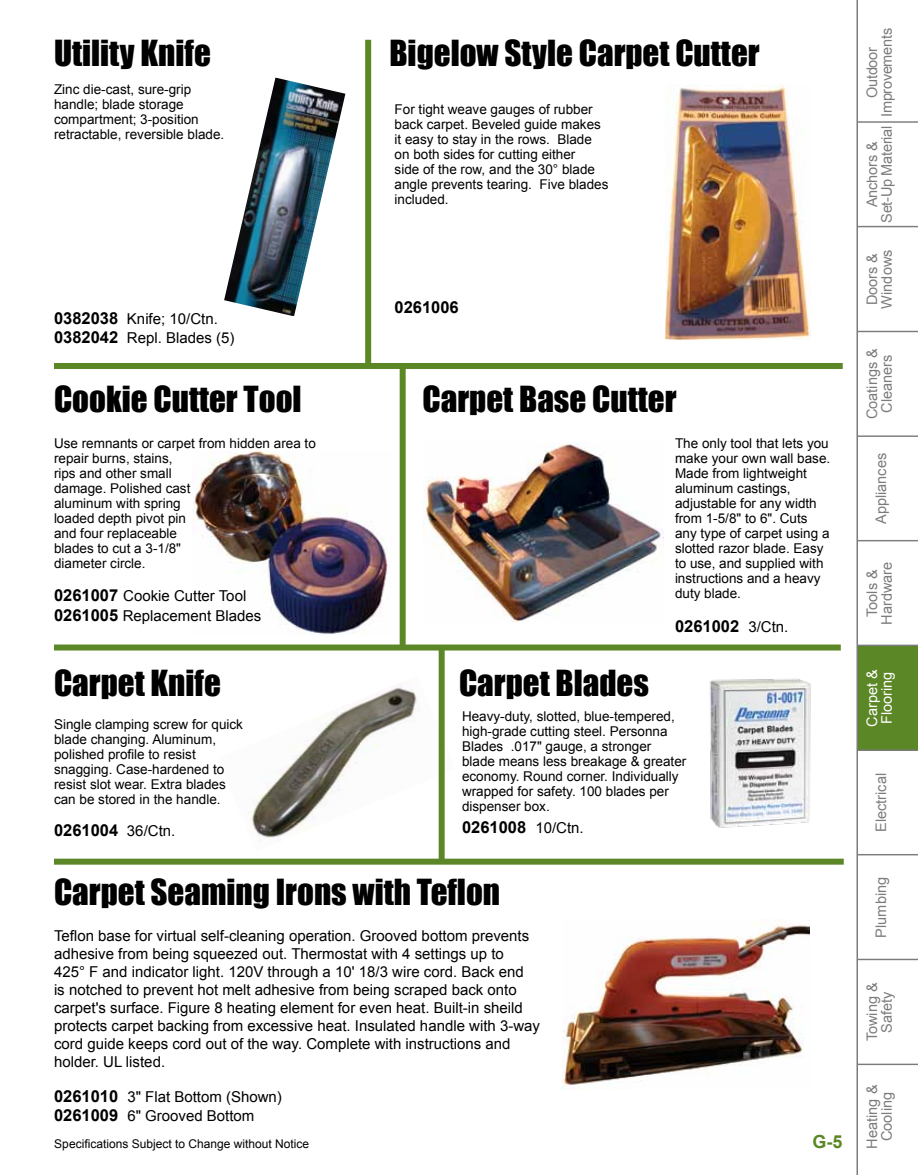
<style>
.page{position:relative;width:918px;height:1175px;background:#fff}
.page>*{position:absolute;margin:0;border:0;box-sizing:border-box;transform-origin:0 0}
.Headline{font:33px "Impact";color:#000}
.t1{font:700 18px "Arial";color:#5c8727}
.Body_Text_Number{font:700 16.5px "Arial";color:#000}
.Body_text{font:15px/18px "Arial";color:#000}
.Body_Text_Number-2{font:15px "Arial";color:#000}
.t2{font:14.55px/14.5px "Arial";color:#7b7c7f;text-align:center}
.t3{font:14.55px/14.5px "Arial";letter-spacing:-.02em;color:#7b7c7f;text-align:center}
.t4{font:14.55px/14.5px "Arial";color:#fff}
.Body_text-2{font:13.5px/15px "Arial";color:#000}
.t5{font:12px "Arial";color:#000}
.s1{font-weight:700;font-size:16.5px}
.s2{font-weight:400;font-size:15px}
</style>
<div class="page">
<div style="left:857px;top:645px;width:61px;height:105px;background:#5c8727"></div>
<hr style="left:857px;top:121px;width:61px;height:2px;background:#7b7c7f">
<hr style="left:857px;top:226px;width:61px;height:1px;background:#7b7c7f">
<hr style="left:857px;top:331px;width:61px;height:1px;background:#7b7c7f">
<hr style="left:857px;top:435px;width:61px;height:2px;background:#7b7c7f">
<hr style="left:857px;top:540px;width:61px;height:1px;background:#7b7c7f">
<hr style="left:857px;top:644px;width:61px;height:2px;background:#7b7c7f">
<hr style="left:857px;top:749px;width:61px;height:2px;background:#7b7c7f">
<hr style="left:857px;top:854px;width:61px;height:1px;background:#7b7c7f">
<hr style="left:857px;top:958px;width:61px;height:2px;background:#7b7c7f">
<hr style="left:857px;top:1063px;width:61px;height:2px;background:#7b7c7f">
<hr style="left:856px;top:0;width:2px;height:1174px;background:#7b7c7f">
<img style="left:424px;top:442px;width:240px;height:179px">
<img style="left:248px;top:675px;width:191px;height:176px">
<img style="left:562px;top:919px;width:248px;height:170px">
<img style="left:193px;top:452px;width:195px;height:182px">
<div style="left:54px;top:858px;width:790px;height:6px;background:#5c8727"></div>
<div style="left:365px;top:40px;width:6px;height:324px;background:#5c8727"></div>
<div style="left:400px;top:367px;width:6px;height:280px;background:#5c8727"></div>
<div style="left:439px;top:647px;width:6px;height:213px;background:#5c8727"></div>
<img style="left:666px;top:84px;width:145px;height:256px">
<div style="left:54px;top:644px;width:787px;height:6px;background:#5c8727"></div>
<div style="left:54px;top:363px;width:789px;height:6px;background:#5c8727"></div>
<img style="left:224px;top:78px;width:121px;height:238px">
<img style="left:709px;top:678px;width:102px;height:150px">
<p class="Headline" style="left:54px;top:33px;width:158px">Utility Knife</p>
<p class="Body_text-2" style="left:54px;top:82px;width:172px">Zinc die-cast, sure-grip handle; blade storage compartment; 3-position retractable, reversible blade.</p>
<p class="Body_Text_Number-2" style="left:54px;top:310px;width:165px"><span class="s1">0382038</span> Knife; 10/Ctn.</p>
<p class="Body_Text_Number-2" style="left:54px;top:330px;width:182px"><span class="s1">0382042</span> Repl. Blades (5)</p>
<p class="Headline" style="left:54px;top:378px;width:249px">Cookie Cutter Tool</p>
<p class="Body_text-2" style="left:54px;top:435px;width:263px">Use remnants or carpet from hidden area to repair burns, stains,<br>rips and other small<br>damage. Polished cast<br>aluminum with spring<br>loaded depth pivot pin<br>and four replaceable<br>blades to cut a 3-1/8"<br>diameter circle.</p>
<p class="Body_text" style="left:54px;top:587px;width:194px"><span class="s1">0261007</span> Cookie Cutter Tool</p>
<p class="Body_text" style="left:54px;top:606px;width:209px"><span class="s1">0261005</span> Replacement Blades</p>
<p class="Headline" style="left:54px;top:663px;width:169px">Carpet Knife</p>
<p class="Body_text-2" style="left:54px;top:717px;width:191px">Single clamping screw for quick blade changing. Aluminum, polished profile to resist snagging. Case-hardened to resist slot wear. Extra blades can be stored in the handle.</p>
<p class="Body_Text_Number" style="left:54px;top:821px;width:123px">0261004 <span class="s2">36/Ctn.</span></p>
<p class="Headline" style="left:389px;top:33px;width:372px">Bigelow Style Carpet Cutter</p>
<p class="Body_text-2" style="left:395px;top:101px;width:215px">For tight weave gauges of rubber back carpet. Beveled guide makes it easy to stay in the rows. Blade on both sides for cutting either<br>side of the row, and the 30° blade angle prevents tearing. Five blades included.</p>
<p class="Body_Text_Number" style="left:395px;top:298px;width:66px">0261006</p>
<p class="Headline" style="left:423px;top:378px;width:255px">Carpet Base Cutter</p>
<p class="Headline" style="left:459px;top:663px;width:192px">Carpet Blades</p>
<p class="Body_text-2" style="left:675px;top:435px;width:157px">The only tool that lets you make your own wall base.<br>Made from lightweight aluminum castings, adjustable for any width from 1-5/8" to 6". Cuts any type of carpet using a slotted razor blade. Easy to use, and supplied with instructions and a heavy duty blade.</p>
<p class="Body_Text_Number" style="left:675px;top:617px;width:115px">0261002 <span class="s2">3/Ctn.</span></p>
<p class="Body_text-2" style="left:462px;top:708px;width:226px">Heavy-duty, slotted, blue-tempered, high-grade cutting steel. Personna<br>Blades .017" gauge, a stronger blade means less breakage &amp; greater economy. Round corner. Individually wrapped for safety. 100 blades per dispenser box.</p>
<p class="Body_Text_Number" style="left:462px;top:818px;width:123px">0261008 <span class="s2">10/Ctn.</span></p>
<p class="Headline" style="left:54px;top:871px;width:448px">Carpet Seaming Irons with Teflon</p>
<p class="Body_text" style="left:54px;top:927px;width:488px">Teflon base for virtual self-cleaning operation. Grooved bottom prevents adhesive from being squeezed out. Thermostat with 4 settings up to<br>425° F and indicator light. 120V through a 10' 18/3 wire cord. Back end<br>is notched to prevent hot melt adhesive from being scraped back onto carpet's surface. Figure 8 heating element for even heat. Built-in sheild protects carpet backing from excessive heat. Insulated handle with 3-way cord guide keeps cord out of the way. Complete with instructions and holder. UL listed.</p>
<p class="Body_Text_Number-2" style="left:54px;top:1088px;width:229px"><span class="s1">0261010</span> 3" Flat Bottom (Shown)</p>
<p class="Body_Text_Number-2" style="left:54px;top:1107px;width:202px"><span class="s1">0261009</span> 6" Grooved Bottom</p>
<p class="t5" style="left:54px;top:1137px;width:256px">Specifications Subject to Change without Notice</p>
<h2 class="t1" style="left:812px;top:1131px;width:32px">G-5</h2>
<p class="t3" style="left:865px;top:117px;width:90px;rotate:-90deg">Outdoor<br>Improvements</p>
<p class="t3" style="left:865px;top:223px;width:98px;rotate:-90deg">Anchors &amp;<br>Set-Up Material</p>
<p class="t2" style="left:865px;top:308px;width:60px;text-align:left;rotate:-90deg">Doors &amp;<br>Windows</p>
<p class="t2" style="left:865px;top:419px;width:73px;rotate:-90deg">Coatings &amp;<br>Cleaners</p>
<p class="t2" style="left:874px;top:524px;width:73px;rotate:-90deg">Appliances</p>
<p class="t2" style="left:865px;top:624px;width:64px;rotate:-90deg">Tools &amp;<br>Hardware</p>
<p class="t4" style="left:865px;top:726px;width:59px;rotate:-90deg">Carpet &amp;<br>Flooring</p>
<p class="t2" style="left:874px;top:832px;width:60px;rotate:-90deg">Electrical</p>
<p class="t2" style="left:874px;top:937px;width:62px;rotate:-90deg">Plumbing</p>
<p class="t2" style="left:865px;top:1041px;width:60px;rotate:-90deg">Towing &amp;<br>Safety</p>
<p class="t2" style="left:865px;top:1148px;width:65px;rotate:-90deg">Heating &amp;</p>
<p class="t2" style="left:879px;top:1141px;width:51px;rotate:-90deg">Cooling</p>
</div>
